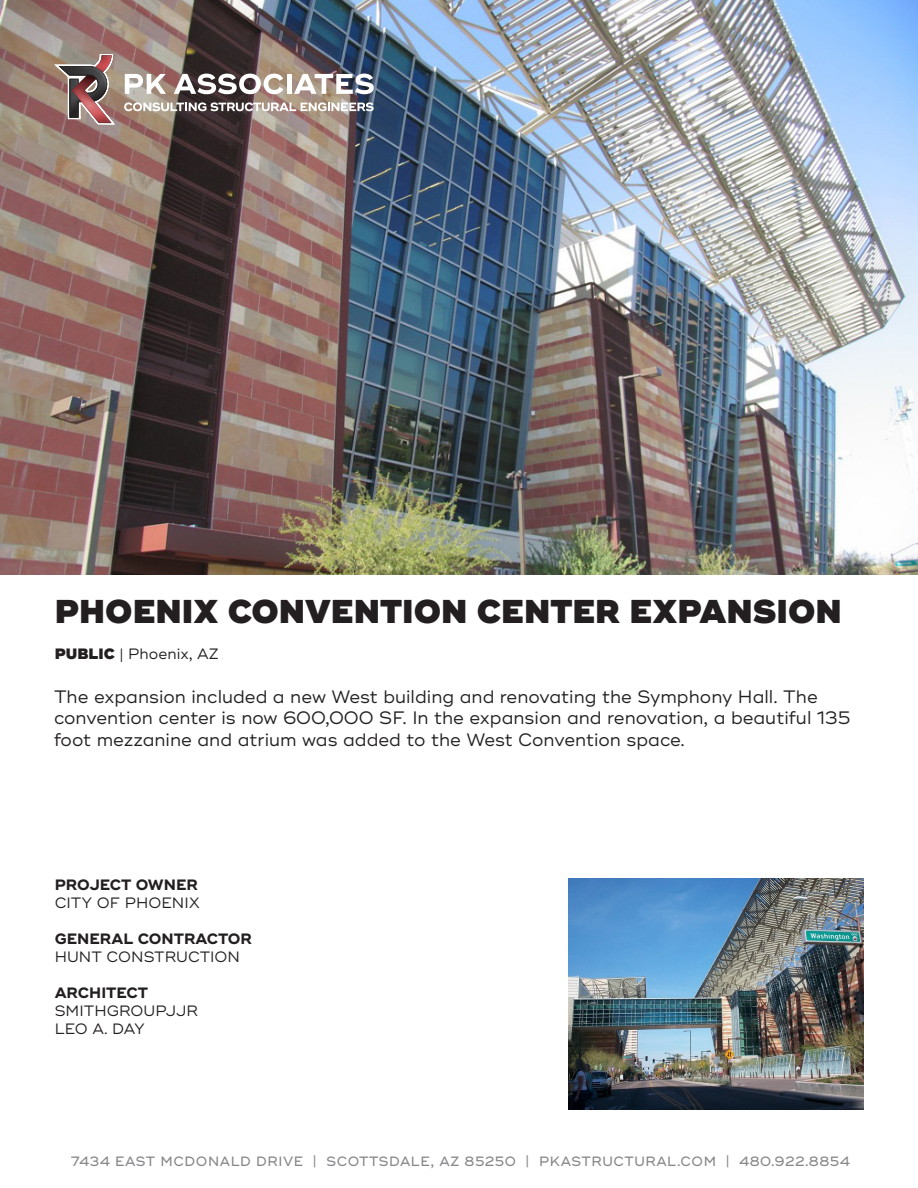
<style>
.page{position:relative;width:918px;height:1188px;background:#fff}
.page>*{position:absolute;margin:0;border:0;box-sizing:border-box;transform-origin:0 0}
.t1{font:900 33px "Ridley Grotesk";color:#231f20}
.t2{font:18px/21.6px "Ridley Grotesk";color:#231f20}
.t3{font:15px/18px "Ridley Grotesk";color:#231f20}
.t4{font:700 15px/18px "Ridley Grotesk";color:#231f20}
.t5{font:500 13.5px "Ridley Grotesk";letter-spacing:.04em;color:#86888b}
.s1{font-weight:900}
.s2{font-weight:700}
.s3{font-weight:400}
</style>
<div class="page">
<img style="left:0;top:0;width:918px;height:574px">
<img style="left:569px;top:878px;width:295px;height:231px">
<svg style="left:125px;top:74px;width:41px;height:20px"></svg>
<svg style="left:174px;top:74px;width:109px;height:20px"></svg>
<hr style="left:287px;top:74px;width:4px;height:20px;background:#fff">
<svg style="left:294px;top:74px;width:80px;height:20px"></svg>
<svg style="left:124px;top:102px;width:250px;height:9px"></svg>
<svg style="left:27px;top:52px;width:91px;height:134px;background:#9d8177"></svg>
<img style="left:72px;top:55px;width:40px;height:68px">
<p class="t1" style="left:55px;top:590px;width:789px">PHOENIX CONVENTION CENTER EXPANSION</p>
<p class="t3" style="left:55px;top:645px;width:166px"><span class="s1">PUBLIC</span> | Phoenix, AZ</p>
<p class="t2" style="left:54px;top:686px;width:798px">The expansion included a new West building and renovating the Symphony Hall. The convention center is now 600,000 SF. In the expansion and renovation, a beautiful 135 foot mezzanine and atrium was added to the West Convention space.</p>
<p class="t3" style="left:55px;top:877px;width:147px"><span class="s2">PROJECT OWNER<br></span>CITY OF PHOENIX</p>
<p class="t4" style="left:55px;top:931px;width:199px">GENERAL CONTRACTOR<br><span class="s3">HUNT CONSTRUCTION</span></p>
<p class="t3" style="left:55px;top:985px;width:145px"><span class="s2">ARCHITECT<br></span>SMITHGROUPJJR<br>LEO A. DAY</p>
<p class="t5" style="left:71px;top:1154px;width:780px">7434 EAST MCDONALD DRIVE | SCOTTSDALE, AZ 85250 | PKASTRUCTURAL.COM | 480.922.8854</p>
</div>
